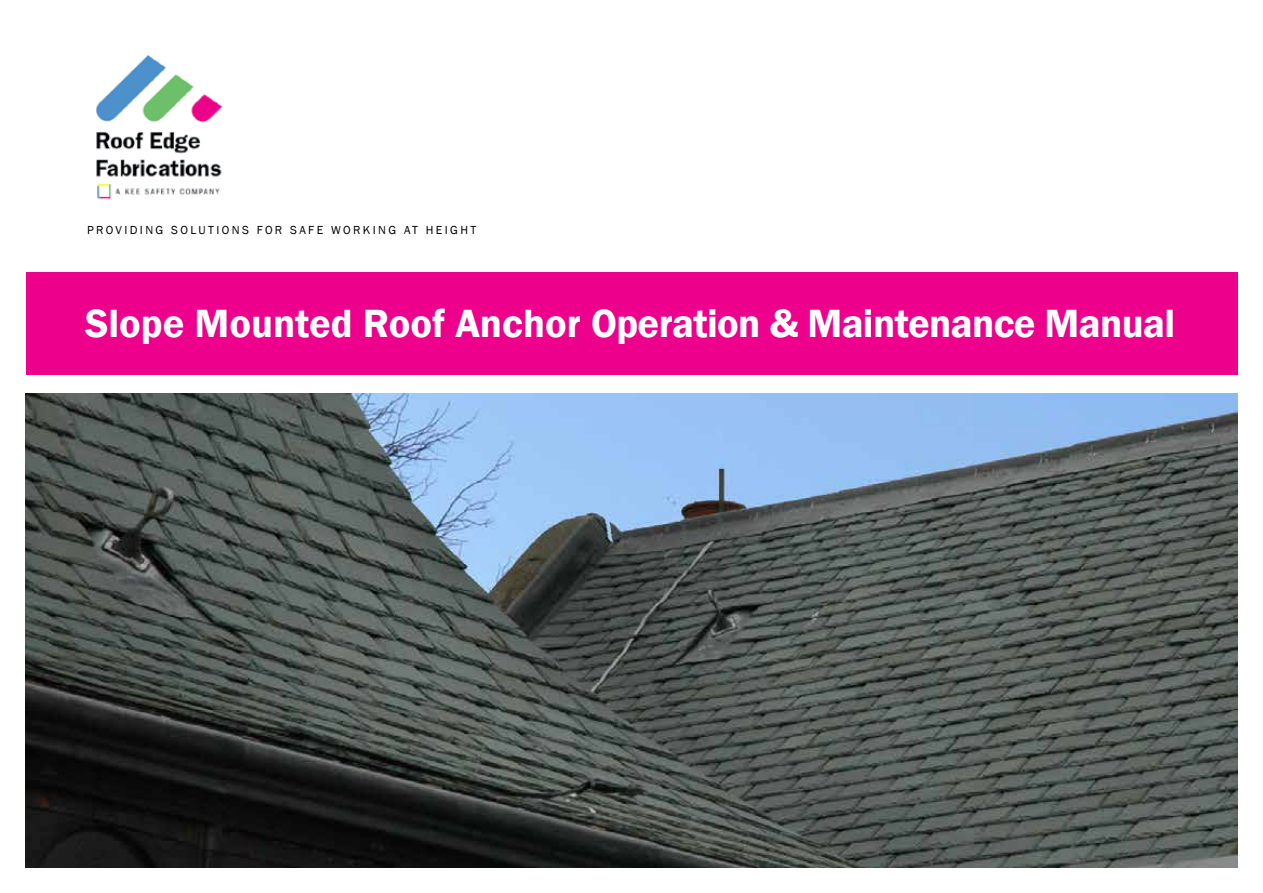
<style>
.page{position:relative;width:1263px;height:893px;background:#fff}
.page>*{position:absolute;margin:0;border:0;box-sizing:border-box;transform-origin:0 0}
.t1{font:51px "Myriad Pro";letter-spacing:-.015em;color:#fff}
.t2{font:600 40.5px "Franklin Gothic";letter-spacing:-.015em;color:#fff}
.t3{font:12px "Franklin Gothic";letter-spacing:.2em;color:#000}
</style>
<div class="page">
<div style="left:26px;top:272px;width:1211px;height:102px;background:#ec008c"></div>
<img style="left:26px;top:393px;width:1211px;height:474px">
<img style="left:96px;top:55px;width:127px;height:145px">
<p class="t3" style="left:87px;top:222px;width:391px">PROVIDING SOLUTIONS FOR SAFE WORKING AT HEIGHT</p>
<p class="t1" style="left:87px;top:295px;width:915px">KeeGuard Operation &amp; Maintenance Manual</p>
<p class="t2" style="left:85px;top:299px;width:1091px">Slope Mounted Roof Anchor Operation &amp; Maintenance Manual</p>
</div>
